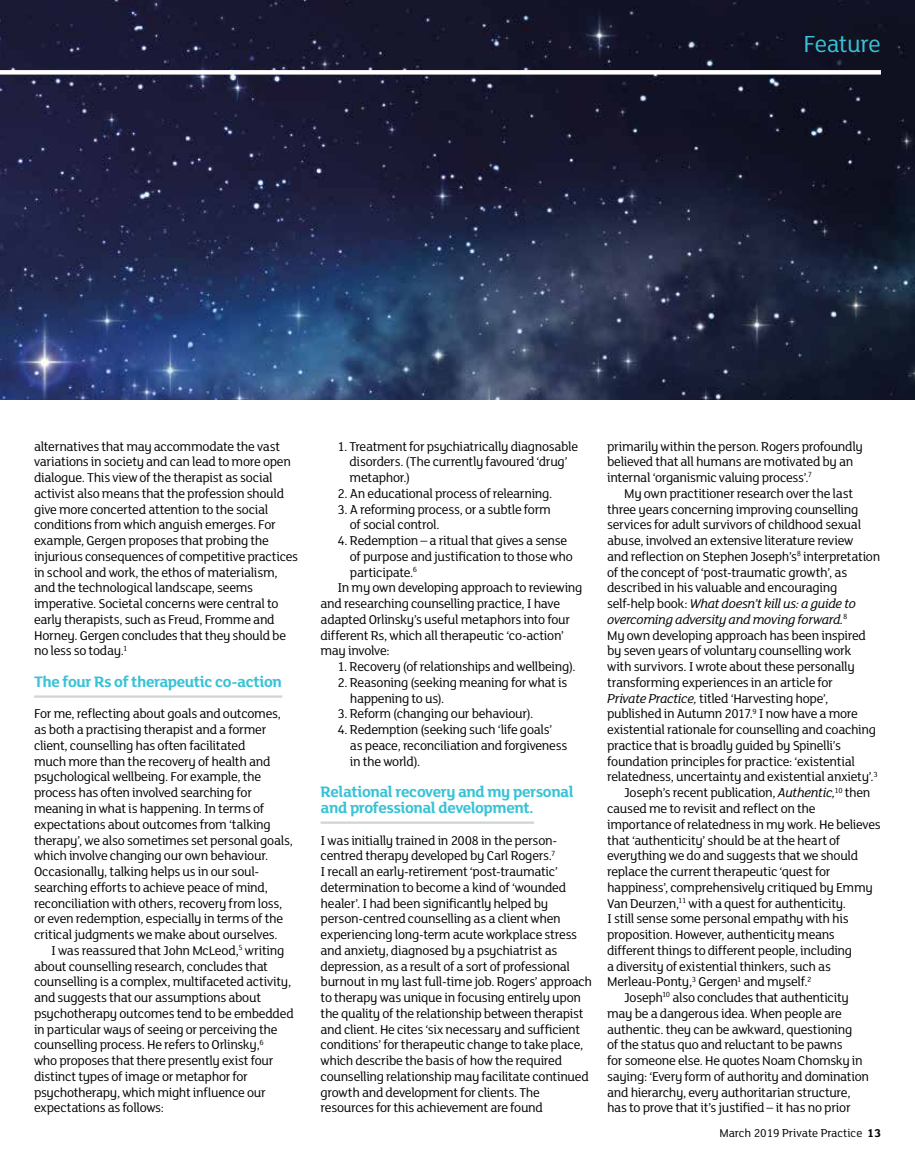
<style>
.page{position:relative;width:915px;height:1170px;background:#fff}
.page>*{position:absolute;margin:0;border:0;box-sizing:border-box;transform-origin:0 0}
.t1{font:25.35px "FS Lola";letter-spacing:-.02em;color:#39c2d7}
.t2{font:700 16.5px/15.8px "FS Lola";letter-spacing:-.025em;color:#39c2d7}
.t3{font:13.8px/15.8px "FS Lola";letter-spacing:-.025em;color:#000}
.t4{font:italic 13.8px "FS Lola";letter-spacing:-.02em;color:#000}
.t5{font:12.3px "FS Lola";color:#000}
.s1{font-style:normal}
.s2{font-style:italic}
.s3{font-weight:700}
</style>
<div class="page">
<img style="left:0;top:0;width:914px;height:400px">
<hr style="left:34px;top:695px;width:248px;height:2px;background:#d1d3d4">
<hr style="left:320px;top:821px;width:214px;height:2px;background:#d1d3d4">
<div style="left:0;top:70px;width:880px;height:5px;background:#fff"></div>
<h1 class="t1" style="left:803px;top:27px;width:79px">Feature</h1>
<p class="t3" style="left:34px;top:437px;width:265px">alternatives that may accommodate the vast variations in society and can lead to more open dialogue. This view of the therapist as social activist also means that the profession should give more concerted attention to the social conditions from which anguish emerges. For example, Gergen proposes that probing the injurious consequences of competitive practices in school and work, the ethos of materialism, and the technological landscape, seems imperative. Societal concerns were central to early therapists, such as Freud, Fromme and Horney. Gergen concludes that they should be no less so today.<sup>1</sup></p>
<p class="t2" style="left:34px;top:672px;width:249px">The four Rs of therapeutic co-action</p>
<p class="t3" style="left:34px;top:705px;width:260px">For me, reflecting about goals and outcomes, as both a practising therapist and a former client, counselling has often facilitated<br>much more than the recovery of health and psychological wellbeing. For example, the process has often involved searching for meaning in what is happening. In terms of expectations about outcomes from ‘talking therapy’, we also sometimes set personal goals, which involve changing our own behaviour.<br>Occasionally, talking helps us in our soul&shy;searching efforts to achieve peace of mind, reconciliation with others, recovery from loss, or even redemption, especially in terms of the critical judgments we make about ourselves.</p>
<p class="t3" style="left:34px;top:941px;width:261px;text-indent:17px">I was reassured that John McLeod,<sup>5</sup> writing about counselling research, concludes that counselling is a complex, multifaceted activity, and suggests that our assumptions about psychotherapy outcomes tend to be embedded in particular ways of seeing or perceiving the counselling process. He refers to Orlinsky,<sup>6<br></sup>who proposes that there presently exist four distinct types of image or metaphor for psychotherapy, which might influence our expectations as follows:</p>
<p class="t3" style="left:349px;top:437px;width:230px;text-indent:-12px">1. Treatment for psychiatrically diagnosable disorders. (The currently favoured ‘drug’ metaphor.)</p>
<p class="t3" style="left:337px;top:485px;width:216px">2. An educational process of relearning.</p>
<p class="t3" style="left:350px;top:500px;width:203px;text-indent:-12px">3. A reforming process, or a subtle form of social control.</p>
<p class="t3" style="left:337px;top:532px;width:231px">4. Redemption – a ritual that gives a sense</p>
<p class="t3" style="left:350px;top:548px;width:224px">of purpose and justification to those who</p>
<p class="t3" style="left:350px;top:563px;width:69px">participate.<sup>6</sup></p>
<p class="t3" style="left:337px;top:579px;width:246px">In my own developing approach to reviewing</p>
<p class="t3" style="left:320px;top:595px;width:241px">and researching counselling practice, I have</p>
<p class="t3" style="left:320px;top:611px;width:251px">adapted Orlinsky’s useful metaphors into four</p>
<p class="t3" style="left:320px;top:626px;width:245px">different Rs, which all therapeutic ‘co-action’</p>
<p class="t3" style="left:320px;top:642px;width:71px">may involve:</p>
<p class="t3" style="left:337px;top:658px;width:239px">1. Recovery (of relationships and wellbeing).</p>
<p class="t3" style="left:350px;top:674px;width:219px;text-indent:-12px">2. Reasoning (seeking meaning for what is happening to us).</p>
<p class="t3" style="left:337px;top:705px;width:197px">3. Reform (changing our behaviour).</p>
<p class="t3" style="left:350px;top:721px;width:219px;text-indent:-12px">4. Redemption (seeking such ‘life goals’ as peace, reconciliation and forgiveness in the world).</p>
<p class="t2" style="left:320px;top:783px;width:254px">Relational recovery and my personal and professional development.</p>
<p class="t3" style="left:320px;top:831px;width:273px">I was initially trained in 2008 in the person&shy;centred therapy developed by Carl Rogers.<sup>7<br></sup>I recall an early-retirement ‘post-traumatic’ determination to become a kind of ‘wounded healer’. I had been significantly helped by person-centred counselling as a client when experiencing long-term acute workplace stress and anxiety, diagnosed by a psychiatrist as depression, as a result of a sort of professional burnout in my last full-time job. Rogers’ approach to therapy was unique in focusing entirely upon the quality of the relationship between therapist and client. He cites ‘six necessary and sufficient conditions’ for therapeutic change to take place, which describe the basis of how the required counselling relationship may facilitate continued growth and development for clients. The resources for this achievement are found</p>
<p class="t3" style="left:607px;top:437px;width:257px">primarily within the person. Rogers profoundly believed that all humans are motivated by an internal ‘organismic valuing process’.<sup>7</sup></p>
<p class="t3" style="left:624px;top:485px;width:230px">My own practitioner research over the last</p>
<p class="t3" style="left:607px;top:500px;width:252px">three years concerning improving counselling</p>
<p class="t3" style="left:607px;top:516px;width:255px">services for adult survivors of childhood sexual</p>
<p class="t3" style="left:607px;top:532px;width:247px">abuse, involved an extensive literature review</p>
<p class="t3" style="left:607px;top:548px;width:274px">and reflection on Stephen Joseph’s<sup>8</sup> interpretation</p>
<p class="t3" style="left:607px;top:563px;width:241px">of the concept of ‘post-traumatic growth’, as</p>
<p class="t3" style="left:607px;top:579px;width:232px">described in his valuable and encouraging</p>
<p class="t4" style="left:607px;top:594px;width:250px"><span class="s1">self-help book:</span> What doesn’t kill us: a guide to</p>
<p class="t4" style="left:607px;top:610px;width:241px">overcoming adversity and moving forward.<sup>8</sup></p>
<p class="t3" style="left:607px;top:626px;width:260px">My own developing approach has been inspired</p>
<p class="t3" style="left:607px;top:642px;width:245px">by seven years of voluntary counselling work</p>
<p class="t3" style="left:607px;top:658px;width:249px">with survivors. I wrote about these personally</p>
<p class="t3" style="left:607px;top:674px;width:227px">transforming experiences in an article for</p>
<p class="t3" style="left:607px;top:689px;width:222px"><span class="s2">Private Practice,</span> titled ‘Harvesting hope’,</p>
<p class="t3" style="left:607px;top:705px;width:252px">published in Autumn 2017.<sup>9</sup> I now have a more</p>
<p class="t3" style="left:607px;top:721px;width:270px">existential rationale for counselling and coaching</p>
<p class="t3" style="left:607px;top:737px;width:235px">practice that is broadly guided by Spinelli’s</p>
<p class="t3" style="left:607px;top:752px;width:249px">foundation principles for practice: ‘existential</p>
<p class="t3" style="left:607px;top:768px;width:272px">relatedness, uncertainty and existential anxiety’.<sup>3</sup></p>
<p class="t3" style="left:624px;top:784px;width:248px">Joseph’s recent publication, <span class="s2">Authentic,</span><sup>10</sup> then</p>
<p class="t3" style="left:607px;top:800px;width:210px">caused me to revisit and reflect on the</p>
<p class="t3" style="left:607px;top:815px;width:275px">importance of relatedness in my work. He believes</p>
<p class="t3" style="left:607px;top:831px;width:234px">that ‘authenticity’ should be at the heart of</p>
<p class="t3" style="left:607px;top:847px;width:252px">everything we do and suggests that we should</p>
<p class="t3" style="left:607px;top:863px;width:225px">replace the current therapeutic ‘quest for</p>
<p class="t3" style="left:607px;top:878px;width:267px">happiness’, comprehensively critiqued by Emmy</p>
<p class="t3" style="left:607px;top:894px;width:240px">Van Deurzen,<sup>11</sup> with a quest for authenticity.</p>
<p class="t3" style="left:607px;top:910px;width:243px">I still sense some personal empathy with his</p>
<p class="t3" style="left:607px;top:926px;width:229px">proposition. However, authenticity means</p>
<p class="t3" style="left:607px;top:941px;width:246px">different things to different people, including</p>
<p class="t3" style="left:607px;top:957px;width:225px">a diversity of existential thinkers, such as</p>
<p class="t3" style="left:607px;top:973px;width:206px">Merleau-Ponty,<sup>3</sup> Gergen<sup>1</sup> and myself.<sup>2</sup></p>
<p class="t3" style="left:624px;top:989px;width:226px">Joseph<sup>10</sup> also concludes that authenticity</p>
<p class="t3" style="left:607px;top:1004px;width:236px">may be a dangerous idea. When people are</p>
<p class="t3" style="left:607px;top:1020px;width:247px">authentic. they can be awkward, questioning</p>
<p class="t3" style="left:607px;top:1036px;width:237px">of the status quo and reluctant to be pawns</p>
<p class="t3" style="left:607px;top:1052px;width:257px">for someone else. He quotes Noam Chomsky in</p>
<p class="t3" style="left:607px;top:1067px;width:263px">saying: ‘Every form of authority and domination</p>
<p class="t3" style="left:607px;top:1083px;width:245px">and hierarchy, every authoritarian structure,</p>
<p class="t3" style="left:607px;top:1099px;width:245px">has to prove that it’s justified – it has no prior</p>
<p class="t5" style="left:719px;top:1124px;width:163px">March 2019 Private Practice <span class="s3">13</span></p>
</div>
